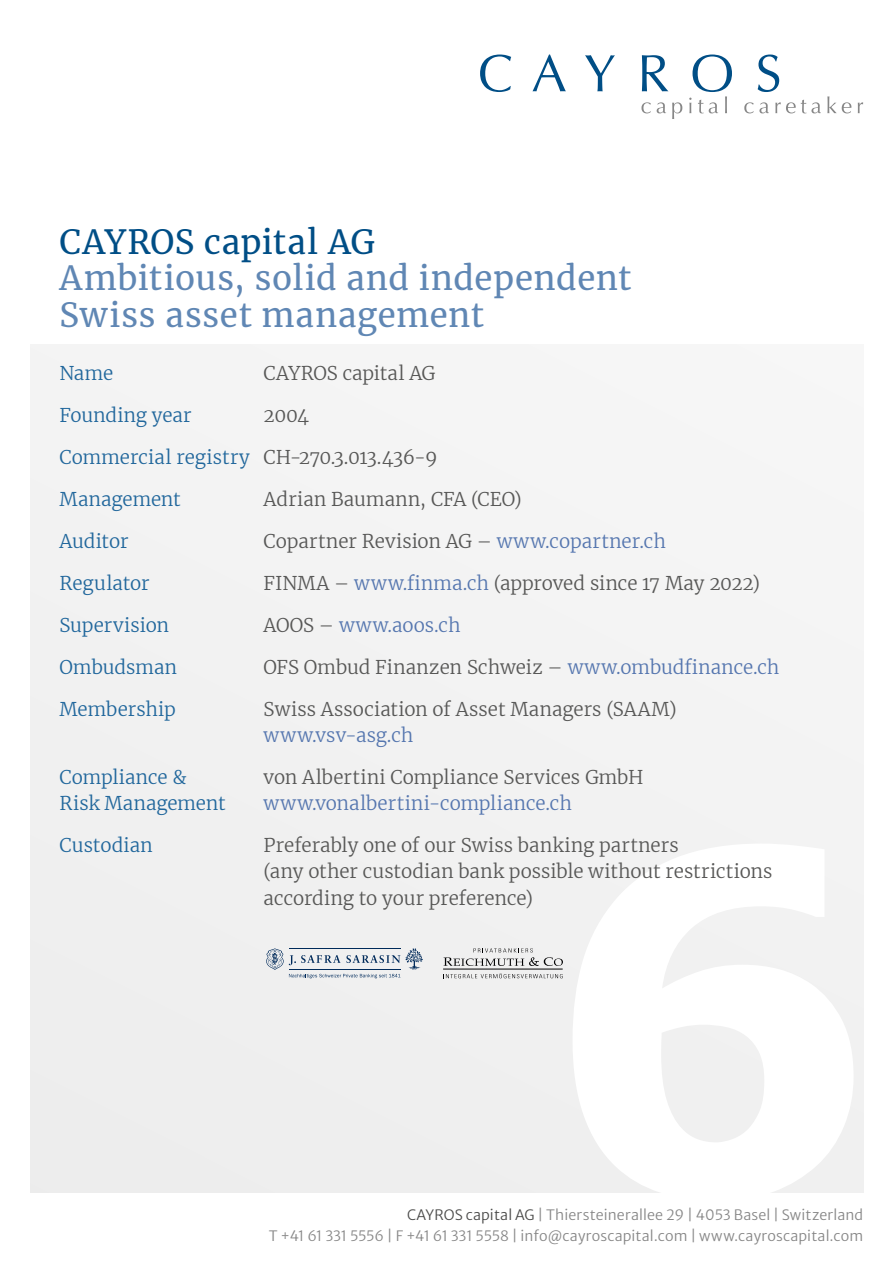
<style>
.page{position:relative;width:893px;height:1263px;background:#fff}
.page>*{position:absolute;margin:0;border:0;box-sizing:border-box;transform-origin:0 0}
.t1{font:33px/36.8px "Merriweather";letter-spacing:.025em;color:#6087b4}
.t2{font:33px "Merriweather";letter-spacing:.01em;color:#004e86}
.t3{font:300 18.75px/26.2px "Merriweather";letter-spacing:.005em;color:#575756}
.t4{font:300 18.75px "Merriweather";color:#21679c}
.t5{font:300 18.75px "Merriweather";letter-spacing:.01em;color:#5576af}
.t6{font:300 14.25px/21px "Merriweather Sans";letter-spacing:.01em;color:#878787;text-align:right}
.s1{color:#575756}
.s2{color:#5576af}
.s3{color:#4a4a49}
</style>
<div class="page">
<div style="left:30px;top:344px;width:833px;height:849px;background:#f2f2f2"></div>
<svg style="left:480px;top:55px;width:31px;height:37px"></svg>
<svg style="left:532px;top:55px;width:34px;height:36px"></svg>
<svg style="left:585px;top:55px;width:30px;height:36px"></svg>
<svg style="left:642px;top:55px;width:26px;height:36px"></svg>
<svg style="left:758px;top:55px;width:21px;height:37px"></svg>
<svg style="left:641px;top:102px;width:10px;height:11px"></svg>
<svg style="left:657px;top:102px;width:9px;height:11px"></svg>
<svg style="left:672px;top:102px;width:10px;height:17px"></svg>
<svg style="left:689px;top:55px;width:43px;height:58px"></svg>
<svg style="left:744px;top:102px;width:25px;height:11px"></svg>
<svg style="left:775px;top:100px;width:46px;height:13px"></svg>
<svg style="left:827px;top:96px;width:24px;height:17px"></svg>
<svg style="left:858px;top:102px;width:5px;height:11px"></svg>
<svg style="left:266px;top:948px;width:157px;height:30px"></svg>
<hr style="left:289px;top:948px;width:111px;height:1px;background:#002a5a">
<hr style="left:289px;top:969px;width:111px;height:1px;background:#002a5a">
<svg style="left:444px;top:948px;width:119px;height:18px"></svg>
<svg style="left:445px;top:973px;width:118px;height:5px"></svg>
<hr style="left:443px;top:969px;width:120px;height:1px;background:#020203">
<h1 class="t2" style="left:60px;top:219px;width:317px">CAYROS capital AG</h1>
<h1 class="t1" style="left:60px;top:259px;width:573px">Ambitious, solid and independent<br>Swiss asset management</h1>
<p class="t4" style="left:60px;top:360px;width:55px">Name</p>
<p class="t3" style="left:264px;top:359px;width:173px">CAYROS capital AG</p>
<p class="t4" style="left:60px;top:402px;width:134px">Founding year</p>
<p class="t3" style="left:264px;top:401px;width:47px">2004</p>
<p class="t4" style="left:60px;top:444px;width:379px">Commercial registry <span class="s1">CH-270.3.013.436-9</span></p>
<p class="t4" style="left:60px;top:486px;width:123px">Management</p>
<p class="t3" style="left:264px;top:485px;width:260px">Adrian Baumann, CFA (CEO)</p>
<p class="t4" style="left:60px;top:528px;width:70px">Auditor</p>
<p class="t3" style="left:264px;top:527px;width:404px">Copartner Revision AG – <span class="s2">www.copartner.ch</span></p>
<p class="t4" style="left:60px;top:570px;width:92px">Regulator</p>
<p class="t3" style="left:264px;top:569px;width:498px">FINMA – <span class="s2">www.finma.ch</span> (approved since 17 May 2022)</p>
<p class="t4" style="left:60px;top:612px;width:111px">Supervision</p>
<p class="t5" style="left:264px;top:612px;width:198px"><span class="s1">AOOS –</span> www.aoos.ch</p>
<p class="t4" style="left:60px;top:654px;width:119px">Ombudsman</p>
<p class="t3" style="left:264px;top:653px;width:517px">OFS Ombud Finanzen Schweiz – <span class="s2">www.ombudfinance.ch</span></p>
<p class="t4" style="left:60px;top:696px;width:118px">Membership</p>
<p class="t3" style="left:264px;top:695px;width:415px">Swiss Association of Asset Managers (SAAM)</p>
<p class="t5" style="left:264px;top:722px;width:151px">www.vsv-asg.ch</p>
<p class="t4" style="left:60px;top:764px;width:129px">Compliance &amp;</p>
<p class="t3" style="left:264px;top:763px;width:381px">von Albertini Compliance Services GmbH</p>
<p class="t4" style="left:60px;top:790px;width:168px">Risk Management</p>
<p class="t5" style="left:264px;top:790px;width:310px">www.vonalbertini-compliance.ch</p>
<p class="t4" style="left:60px;top:832px;width:95px">Custodian</p>
<p class="t3" style="left:264px;top:832px;width:510px">Preferably one of our Swiss banking partners<br>(any other custodian bank possible without restrictions according to your preference)</p>
<p class="t6" style="left:269px;top:1202px;width:596px"><span class="s3">CAYROS capital AG</span> | Thiersteinerallee 29 | 4053 Basel | Switzerland<br>T +41 61 331 5556 | F +41 61 331 5558 | info@cayroscapital.com | www.cayroscapital.com</p>
</div>
